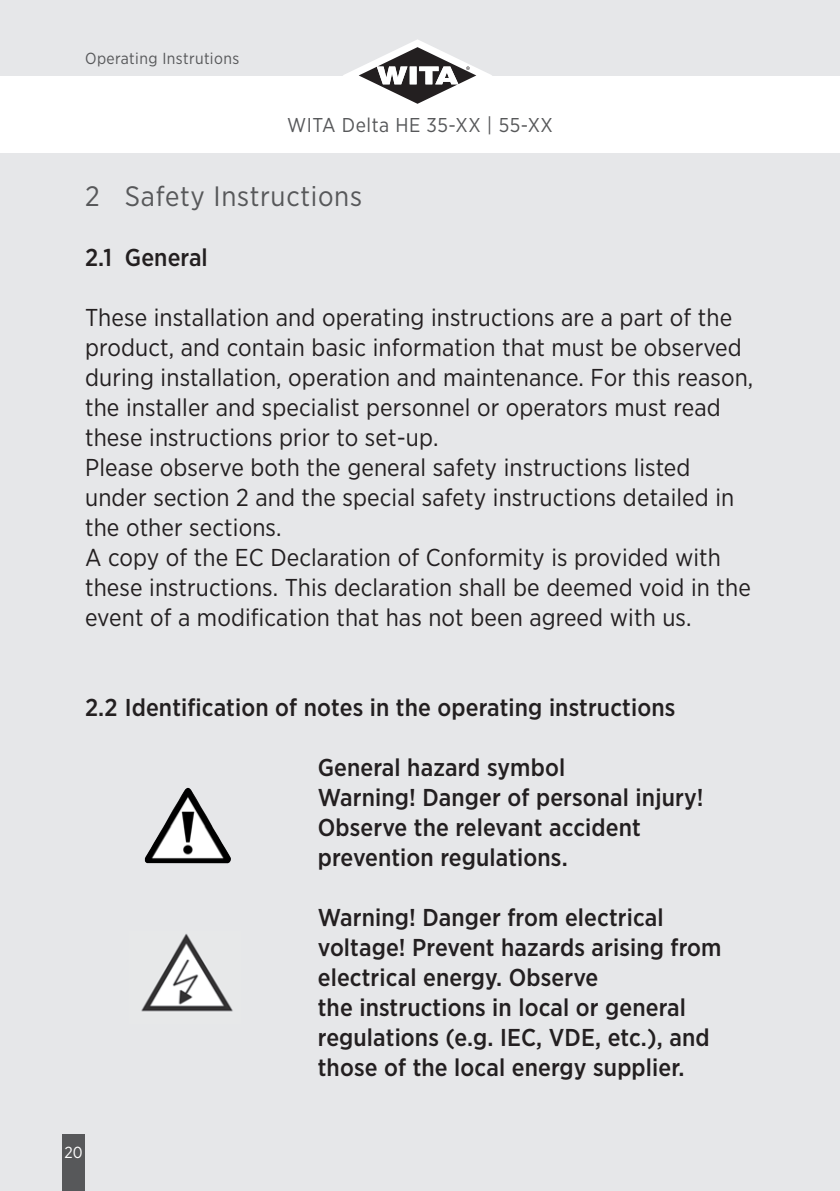
<style>
.page{position:relative;width:840px;height:1191px;background:#fff}
.page>*{position:absolute;margin:0;border:0;box-sizing:border-box;transform-origin:0 0}
.t1{font:28px "Gotham Narrow";letter-spacing:.025em;color:#57585a}
.t2{font:24.4px/30px "Gotham Narrow";letter-spacing:.005em;color:#231f20}
.t3{font:500 24.4px/30px "Gotham Narrow";letter-spacing:.005em;color:#231f20}
.t4{font:20px "Gotham Narrow";letter-spacing:.025em;color:#57585a}
.t5{font:16px "Gotham Narrow";letter-spacing:.025em;color:#57585a}
.t6{font:16px "Gotham Narrow";color:#fff}
</style>
<div class="page">
<div style="left:0;top:0;width:839px;height:75px;background:#e6e7e9"></div>
<div style="left:0;top:153px;width:839px;height:1038px;background:#e6e7e9"></div>
<div style="left:62px;top:1134px;width:23px;height:57px;background:#57585a"></div>
<img style="left:145px;top:787px;width:86px;height:76px">
<img style="left:141px;top:933px;width:92px;height:79px">
<svg style="left:326px;top:39px;width:169px;height:65px"></svg>
<p class="t5" style="left:85px;top:53px;width:155px">Operating Instrutions</p>
<p class="t4" style="left:287px;top:117px;width:267px">WITA Delta HE 35-XX | 55-XX</p>
<p class="t1" style="left:85px;top:186px;width:278px">2 Safety Instructions</p>
<p class="t3" style="left:85px;top:244px;width:124px">2.1 General</p>
<p class="t2" style="left:85px;top:304px;width:669px">These installation and operating instructions are a part of the product, and contain basic information that must be observed during installation, operation and maintenance. For this reason, the installer and specialist personnel or operators must read these instructions prior to set-up.<br>Please observe both the general safety instructions listed under section 2 and the special safety instructions detailed in the other sections.<br>A copy of the EC Declaration of Conformity is provided with these instructions. This declaration shall be deemed void in the event of a modification that has not been agreed with us.</p>
<p class="t3" style="left:85px;top:694px;width:591px">2.2 Identification of notes in the operating instructions</p>
<p class="t3" style="left:317px;top:754px;width:387px">General hazard symbol<br>Warning! Danger of personal injury!<br>Observe the relevant accident prevention regulations.</p>
<p class="t3" style="left:317px;top:904px;width:405px">Warning! Danger from electrical voltage! Prevent hazards arising from electrical energy. Observe<br>the instructions in local or general regulations (e.g. IEC, VDE, etc.), and those of the local energy supplier.</p>
<p class="t6" style="left:64px;top:1146px;width:20px">20</p>
</div>
